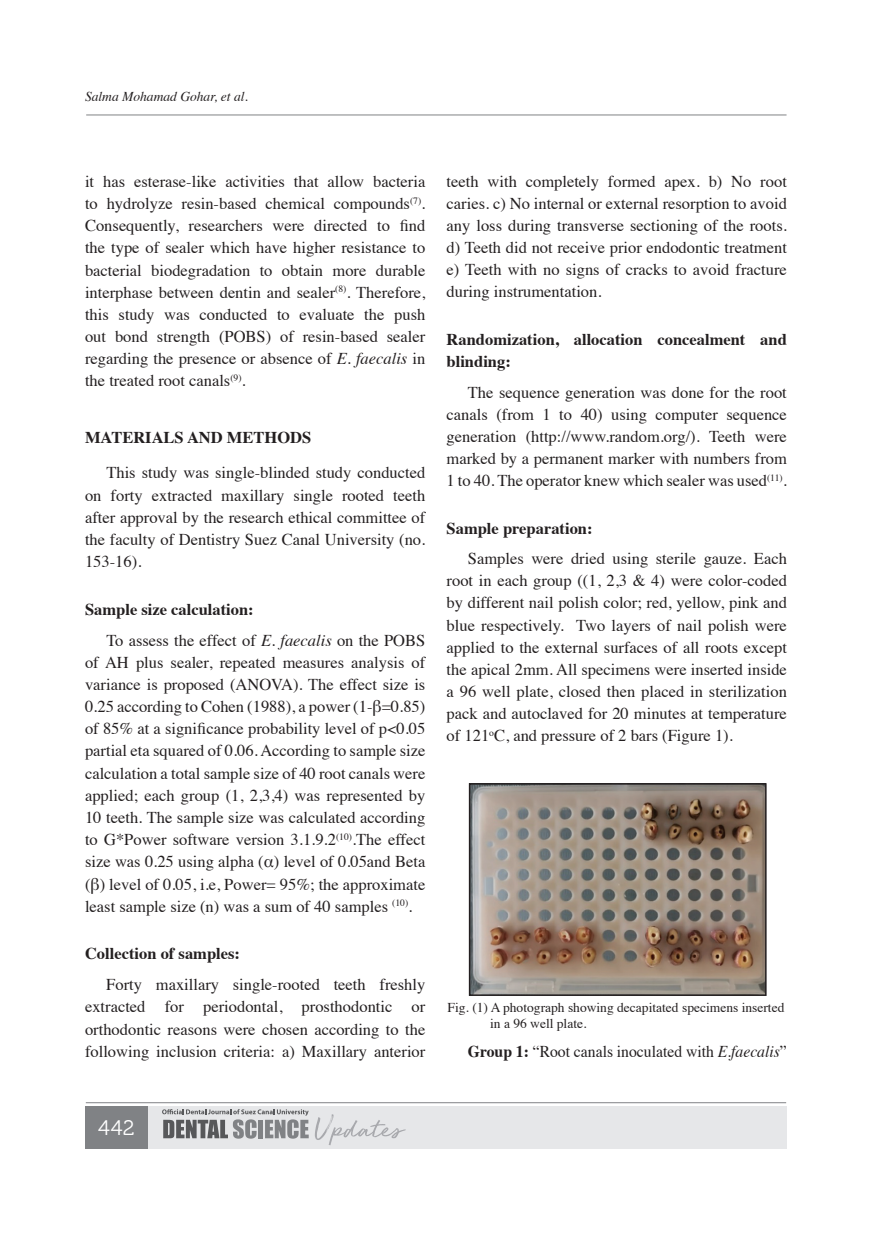
<style>
.page{position:relative;width:872px;height:1234px;background:#fff}
.page>*{position:absolute;margin:0;border:0;box-sizing:border-box;transform-origin:0 0}
.t1{font:21px "Museo 300";color:#fff}
.t2{font:16.5px/22.2px "Times";color:#231f20;text-align:justify}
.t3{font:700 16.5px/22px "Times";color:#231f20}
.t4{font:16.5px "Times";color:#231f20;scale:.95 1}
.t5{font:13.5px/16.5px "Times";color:#231f20}
.t6{font:italic 13.5px "Times";color:#231f20}
.s1{font-style:italic}
.s2{font-weight:700}
</style>
<div class="page">
<div style="left:85px;top:1105px;width:702px;height:43px;background:#e6e7e9"></div>
<div style="left:85px;top:1105px;width:63px;height:43px;background:#808285"></div>
<hr style="left:86px;top:1102px;width:700px;height:1px;background:#808285">
<hr style="left:86px;top:115px;width:700px;height:1px;background:#808285">
<svg style="left:162px;top:1109px;width:147px;height:29px"></svg>
<svg style="left:315px;top:1114px;width:91px;height:30px"></svg>
<img style="left:472px;top:786px;width:291px;height:206px">
<div style="left:469px;top:783px;width:297px;height:212px;border:2px solid #231f20"></div>
<p class="t6" style="left:85px;top:85px;width:164px">Salma Mohamad Gohar, et al.</p>
<p class="t2" style="left:85px;top:169px;width:342px">it has esterase-like activities that allow bacteria to hydrolyze resin-based chemical compounds<sup>(7)</sup>.<br>Consequently, researchers were directed to find the type of sealer which have higher resistance to bacterial biodegradation to obtain more durable interphase between dentin and sealer<sup>(8)</sup>. Therefore, this study was conducted to evaluate the push out bond strength (POBS) of resin-based sealer regarding the presence or absence of <span class="s1">E. faecalis</span> in the treated root canals<sup>(9)</sup>.</p>
<p class="t3" style="left:85px;top:425px;width:228px">MATERIALS AND METHODS</p>
<p class="t2" style="left:85px;top:460px;width:342px;text-indent:21px">This study was single-blinded study conducted on forty extracted maxillary single rooted teeth after approval by the research ethical committee of the faculty of Dentistry Suez Canal University (no.<br>153-16).</p>
<p class="t2" style="left:106px;top:592px;width:320px;line-height:30.6px;text-indent:-21px"><span class="s2">Sample size calculation:<br></span>To assess the effect of <span class="s1">E. faecalis</span> on the POBS</p>
<p class="t2" style="left:85px;top:649px;width:342px">of AH plus sealer, repeated measures analysis of variance is proposed (ANOVA). The effect size is 0.25 according to Cohen (1988), a power (1-β=0.85) of 85% at a significance probability level of p&lt;0.05 partial eta squared of 0.06. According to sample size calculation a total sample size of 40 root canals were applied; each group (1, 2,3,4) was represented by 10 teeth. The sample size was calculated according to G*Power software version 3.1.9.2<sup>(10)</sup>.The effect size was 0.25 using alpha (α) level of 0.05and Beta (β) level of 0.05, i.e, Power= 95%; the approximate least sample size (n) was a sum of 40 samples <sup>(10)</sup>.</p>
<p class="t3" style="left:85px;top:940px;width:156px">Collection of samples:</p>
<p class="t2" style="left:85px;top:971px;width:342px;text-indent:21px">Forty maxillary single-rooted teeth freshly extracted for periodontal, prosthodontic or orthodontic reasons were chosen according to the following inclusion criteria: a) Maxillary anterior</p>
<p class="t2" style="left:446px;top:169px;width:342px">teeth with completely formed apex. b) No root caries. c) No internal or external resorption to avoid any loss during transverse sectioning of the roots. d) Teeth did not receive prior endodontic treatment e) Teeth with no signs of cracks to avoid fracture during instrumentation.</p>
<p class="t3" style="left:446px;top:326px;width:342px">Randomization, allocation concealment and blinding:</p>
<p class="t2" style="left:446px;top:379px;width:342px;text-indent:21px">The sequence generation was done for the root canals (from 1 to 40) using computer sequence generation (http://www.random.org/). Teeth were marked by a permanent marker with numbers from 1 to 40. The operator knew which sealer was used<sup>(11)</sup>.</p>
<p class="t3" style="left:446px;top:515px;width:147px">Sample preparation:</p>
<p class="t2" style="left:446px;top:546px;width:342px;text-indent:21px">Samples were dried using sterile gauze. Each root in each group ((1, 2,3 &amp; 4) were color-coded by different nail polish color; red, yellow, pink and blue respectively. Two layers of nail polish were applied to the external surfaces of all roots except the apical 2mm. All specimens were inserted inside a 96 well plate, closed then placed in sterilization pack and autoclaved for 20 minutes at temperature of 121<sup>o</sup>C, and pressure of 2 bars (Figure 1).</p>
<p class="t5" style="left:490px;top:997px;width:296px;text-indent:-43px">Fig. (1) A photograph showing decapitated specimens inserted in a 96 well plate.</p>
<p class="t4" style="left:468px;top:1035px;width:337px"><span class="s2">Group 1:</span> “Root canals inoculated with <span class="s1">E.faecalis</span>”</p>
<p class="t1" style="left:98px;top:1116px;width:38px">442</p>
</div>
